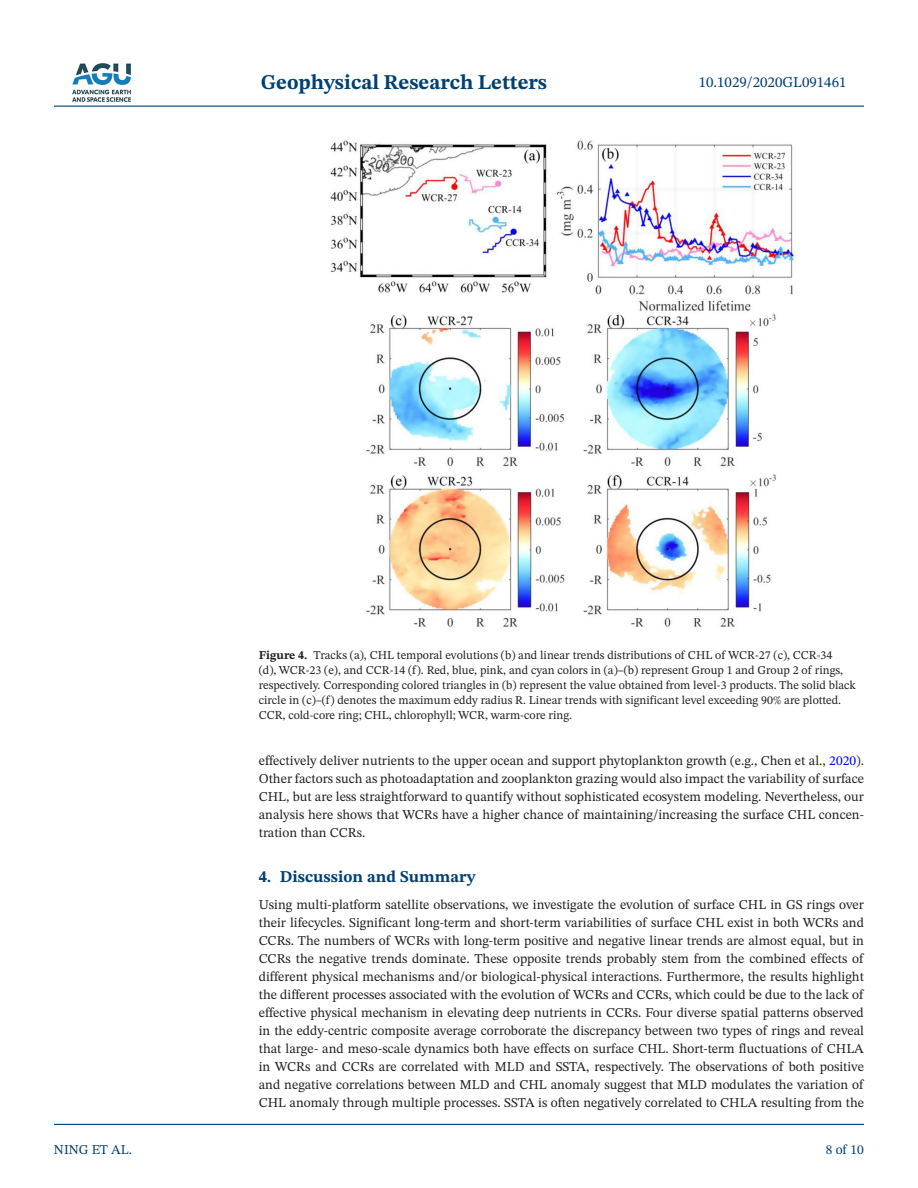
<style>
.page{position:relative;width:918px;height:1188px;background:#fff}
.page>*{position:absolute;margin:0;border:0;box-sizing:border-box;transform-origin:0 0}
.t1{font:700 21px "STIX Two Text";color:#004073}
.t2{font:700 16.5px "STIX Two Text";color:#004073}
.t3{font:15px "STIX Two Text";color:#004073}
.t4{font:13.5px/18px "STIX Two Text";color:#231f20;text-align:justify}
.t5{font:13.5px "STIX Two Text";color:#004073}
.t6{font:12px/15px "STIX Two Text";color:#231f20}
.s1{font-weight:700}
.s2{color:#00f}
</style>
<div class="page">
<hr style="left:54px;top:106px;width:810px;height:1px;background:#004073">
<hr style="left:54px;top:1124px;width:810px;height:1px;background:#004073">
<img style="left:72px;top:63px;width:59px;height:39px">
<img style="left:330px;top:140px;width:464px;height:487px">
<h1 class="t1" style="left:261px;top:67px;width:288px">Geophysical Research Letters</h1>
<p class="t3" style="left:699px;top:72px;width:149px">10.1029/2020GL091461</p>
<p class="t5" style="left:54px;top:1140px;width:80px">NING ET AL.</p>
<p class="t6" style="left:259px;top:647px;width:599px"><span class="s1">Figure 4.</span> Tracks (a), CHL temporal evolutions (b) and linear trends distributions of CHL of WCR-27 (c), CCR-34<br>(d), WCR-23 (e), and CCR-14 (f). Red, blue, pink, and cyan colors in (a)–(b) represent Group 1 and Group 2 of rings, respectively. Corresponding colored triangles in (b) represent the value obtained from level-3 products. The solid black circle in (c)–(f) denotes the maximum eddy radius R. Linear trends with significant level exceeding 90% are plotted.<br>CCR, cold-core ring; CHL, chlorophyll; WCR, warm-core ring.</p>
<p class="t4" style="left:259px;top:751px;width:607px">effectively deliver nutrients to the upper ocean and support phytoplankton growth (e.g., Chen et al., <span class="s2">2020</span>).<br>Other factors such as photoadaptation and zooplankton grazing would also impact the variability of surface CHL, but are less straightforward to quantify without sophisticated ecosystem modeling. Nevertheless, our analysis here shows that WCRs have a higher chance of maintaining/increasing the surface CHL concen&shy;tration than CCRs.</p>
<p class="t2" style="left:259px;top:865px;width:218px">4. Discussion and Summary</p>
<p class="t4" style="left:259px;top:895px;width:607px">Using multi-platform satellite observations, we investigate the evolution of surface CHL in GS rings over their lifecycles. Significant long-term and short-term variabilities of surface CHL exist in both WCRs and CCRs. The numbers of WCRs with long-term positive and negative linear trends are almost equal, but in CCRs the negative trends dominate. These opposite trends probably stem from the combined effects of different physical mechanisms and/or biological-physical interactions. Furthermore, the results highlight the different processes associated with the evolution of WCRs and CCRs, which could be due to the lack of effective physical mechanism in elevating deep nutrients in CCRs. Four diverse spatial patterns observed in the eddy-centric composite average corroborate the discrepancy between two types of rings and reveal that large- and meso-scale dynamics both have effects on surface CHL. Short-term fluctuations of CHLA in WCRs and CCRs are correlated with MLD and SSTA, respectively. The observations of both positive and negative correlations between MLD and CHL anomaly suggest that MLD modulates the variation of CHL anomaly through multiple processes. SSTA is often negatively correlated to CHLA resulting from the</p>
<p class="t5" style="left:826px;top:1140px;width:40px">8 of 10</p>
</div>
